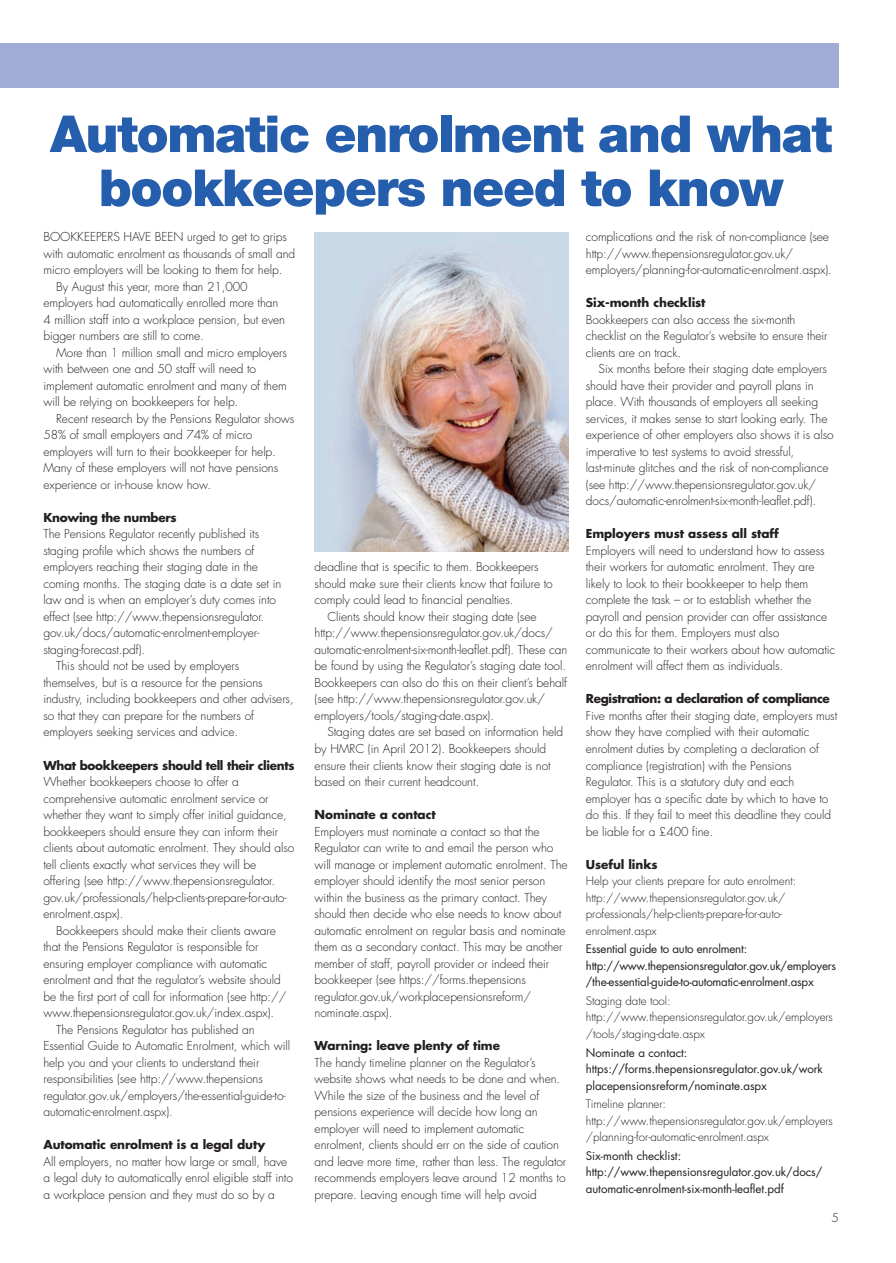
<style>
.page{position:relative;width:896px;height:1263px;background:#fff}
.page>*{position:absolute;margin:0;border:0;box-sizing:border-box;transform-origin:0 0}
.t1{font:900 51px/54px "Helvetica Neue";letter-spacing:-.025em;color:#245eac;text-align:center}
.t2{font:300 12px/16.5px "Futura";letter-spacing:-.005em;color:#231f20}
.t3{font:700 12px "Futura";letter-spacing:-.005em;color:#231f20}
.t4{font:700 12px "Futura";letter-spacing:-.03em;color:#231f20}
.t5{font:300 11.55px/16.5px "Futura";letter-spacing:-.005em;color:#231f20}
.t6{font:11.55px/16.5px "Futura";letter-spacing:-.005em;color:#231f20}
</style>
<div class="page">
<div style="left:0;top:43px;width:839px;height:45px;background:#a0acd6"></div>
<img style="left:314px;top:232px;width:254px;height:319px">
<h1 class="t1" style="left:50px;top:111px;width:783px">Automatic enrolment and what bookkeepers need to know</h1>
<p class="t2" style="left:43px;top:230px;width:245px">BOOKKEEPERS HAVE BEEN urged to get to grips</p>
<p class="t2" style="left:43px;top:246px;width:253px">with automatic enrolment as thousands of small and</p>
<p class="t2" style="left:43px;top:263px;width:240px">micro employers will be looking to them for help.</p>
<p class="t2" style="left:56px;top:279px;width:193px">By August this year, more than 21,000</p>
<p class="t2" style="left:43px;top:296px;width:236px">employers had automatically enrolled more than</p>
<p class="t2" style="left:43px;top:312px;width:243px">4 million staff into a workplace pension, but even</p>
<p class="t2" style="left:43px;top:329px;width:162px">bigger numbers are still to come.</p>
<p class="t2" style="left:56px;top:345px;width:232px">More than 1 million small and micro employers</p>
<p class="t2" style="left:43px;top:362px;width:214px">with between one and 50 staff will need to</p>
<p class="t2" style="left:43px;top:378px;width:245px">implement automatic enrolment and many of them</p>
<p class="t2" style="left:43px;top:395px;width:196px">will be relying on bookkeepers for help.</p>
<p class="t2" style="left:56px;top:411px;width:240px">Recent research by the Pensions Regulator shows</p>
<p class="t2" style="left:43px;top:428px;width:210px">58% of small employers and 74% of micro</p>
<p class="t2" style="left:43px;top:444px;width:234px">employers will turn to their bookkeeper for help.</p>
<p class="t2" style="left:43px;top:461px;width:236px">Many of these employers will not have pensions</p>
<p class="t2" style="left:43px;top:477px;width:169px">experience or in-house know how.</p>
<p class="t4" style="left:43px;top:512px;width:135px">Knowing the numbers</p>
<p class="t2" style="left:43px;top:527px;width:217px">The Pensions Regulator recently published its</p>
<p class="t2" style="left:43px;top:543px;width:212px">staging profile which shows the numbers of</p>
<p class="t2" style="left:43px;top:560px;width:216px">employers reaching their staging date in the</p>
<p class="t2" style="left:43px;top:576px;width:239px">coming months. The staging date is a date set in</p>
<p class="t2" style="left:43px;top:593px;width:234px">law and is when an employer’s duty comes into</p>
<p class="t2" style="left:43px;top:609px;width:222px">effect (see http://www.thepensionsregulator.</p>
<p class="t2" style="left:43px;top:626px;width:217px">gov.uk/docs/automatic-enrolment-employer-</p>
<p class="t2" style="left:43px;top:642px;width:103px">staging-forecast.pdf).</p>
<p class="t2" style="left:56px;top:659px;width:185px">This should not be used by employers</p>
<p class="t2" style="left:43px;top:675px;width:221px">themselves, but is a resource for the pensions</p>
<p class="t2" style="left:43px;top:692px;width:252px">industry, including bookkeepers and other advisers,</p>
<p class="t2" style="left:43px;top:708px;width:212px">so that they can prepare for the numbers of</p>
<p class="t2" style="left:43px;top:725px;width:196px">employers seeking services and advice.</p>
<p class="t4" style="left:43px;top:759px;width:253px">What bookkeepers should tell their clients</p>
<p class="t2" style="left:43px;top:774px;width:197px">Whether bookkeepers choose to offer a</p>
<p class="t2" style="left:43px;top:791px;width:227px">comprehensive automatic enrolment service or</p>
<p class="t2" style="left:43px;top:807px;width:245px">whether they want to simply offer initial guidance,</p>
<p class="t2" style="left:43px;top:824px;width:236px">bookkeepers should ensure they can inform their</p>
<p class="t2" style="left:43px;top:840px;width:252px">clients about automatic enrolment. They should also</p>
<p class="t2" style="left:43px;top:857px;width:214px">tell clients exactly what services they will be</p>
<p class="t2" style="left:43px;top:873px;width:233px">offering (see http://www.thepensionsregulator.</p>
<p class="t2" style="left:43px;top:890px;width:245px">gov.uk/professionals/help-clients-prepare-for-auto-</p>
<p class="t2" style="left:43px;top:906px;width:81px">enrolment.aspx).</p>
<p class="t2" style="left:56px;top:923px;width:221px">Bookkeepers should make their clients aware</p>
<p class="t2" style="left:43px;top:939px;width:216px">that the Pensions Regulator is responsible for</p>
<p class="t2" style="left:43px;top:956px;width:225px">ensuring employer compliance with automatic</p>
<p class="t2" style="left:43px;top:972px;width:239px">enrolment and that the regulator’s website should</p>
<p class="t2" style="left:43px;top:989px;width:244px">be the first port of call for information (see http://</p>
<p class="t2" style="left:43px;top:1005px;width:232px">www.thepensionsregulator.gov.uk/index.aspx).</p>
<p class="t2" style="left:56px;top:1022px;width:200px">The Pensions Regulator has published an</p>
<p class="t2" style="left:43px;top:1038px;width:248px">Essential Guide to Automatic Enrolment, which will</p>
<p class="t2" style="left:43px;top:1055px;width:217px">help you and your clients to understand their</p>
<p class="t2" style="left:43px;top:1071px;width:221px">responsibilities (see http://www.thepensions</p>
<p class="t2" style="left:43px;top:1088px;width:244px">regulator.gov.uk/employers/the-essential-guide-to-</p>
<p class="t2" style="left:43px;top:1104px;width:131px">automatic-enrolment.aspx).</p>
<p class="t3" style="left:43px;top:1139px;width:223px">Automatic enrolment is a legal duty</p>
<p class="t2" style="left:43px;top:1154px;width:251px">All employers, no matter how large or small, have a legal duty to automatically enrol eligible staff into a workplace pension and they must do so by a</p>
<p class="t2" style="left:314px;top:560px;width:239px">deadline that is specific to them. Bookkeepers should make sure their clients know that failure to comply could lead to financial penalties.</p>
<p class="t2" style="left:314px;top:609px;width:254px;text-indent:13px">Clients should know their staging date (see http://www.thepensionsregulator.gov.uk/docs/ automatic-enrolment-six-month-leaflet.pdf). These can be found by using the Regulator’s staging date tool.<br>Bookkeepers can also do this on their client’s behalf (see http://www.thepensionsregulator.gov.uk/ employers/tools/staging-date.aspx).</p>
<p class="t2" style="left:314px;top:725px;width:250px;text-indent:13px">Staging dates are set based on information held by HMRC (in April 2012). Bookkeepers should ensure their clients know their staging date is not based on their current headcount.</p>
<p class="t3" style="left:314px;top:809px;width:123px">Nominate a contact</p>
<p class="t2" style="left:314px;top:824px;width:254px">Employers must nominate a contact so that the Regulator can write to and email the person who will manage or implement automatic enrolment. The employer should identify the most senior person within the business as the primary contact. They should then decide who else needs to know about automatic enrolment on regular basis and nominate them as a secondary contact. This may be another member of staff, payroll provider or indeed their bookkeeper (see https://forms.thepensions regulator.gov.uk/workplacepensionsreform/ nominate.aspx).</p>
<p class="t3" style="left:314px;top:1040px;width:187px">Warning: leave plenty of time</p>
<p class="t2" style="left:314px;top:1055px;width:253px">The handy timeline planner on the Regulator’s website shows what needs to be done and when.<br>While the size of the business and the level of pensions experience will decide how long an employer will need to implement automatic enrolment, clients should err on the side of caution and leave more time, rather than less. The regulator recommends employers leave around 12 months to prepare. Leaving enough time will help avoid</p>
<p class="t2" style="left:585px;top:230px;width:247px">complications and the risk of non-compliance (see http://www.thepensionsregulator.gov.uk/ employers/planning-for-automatic-enrolment.aspx).</p>
<p class="t3" style="left:585px;top:297px;width:121px">Six-month checklist</p>
<p class="t2" style="left:585px;top:312px;width:243px">Bookkeepers can also access the six-month checklist on the Regulator’s website to ensure their clients are on track.</p>
<p class="t2" style="left:585px;top:362px;width:249px;text-indent:13px">Six months before their staging date employers should have their provider and payroll plans in place. With thousands of employers all seeking services, it makes sense to start looking early. The experience of other employers also shows it is also imperative to test systems to avoid stressful, last-minute glitches and the risk of non-compliance (see http://www.thepensionsregulator.gov.uk/ docs/automatic-enrolment-six-month-leaflet.pdf).</p>
<p class="t3" style="left:585px;top:528px;width:194px">Employers must assess all staff</p>
<p class="t2" style="left:585px;top:543px;width:251px">Employers will need to understand how to assess their workers for automatic enrolment. They are likely to look to their bookkeeper to help them complete the task – or to establish whether the payroll and pension provider can offer assistance or do this for them. Employers must also communicate to their workers about how automatic enrolment will affect them as individuals.</p>
<p class="t4" style="left:585px;top:693px;width:245px">Registration: a declaration of compliance</p>
<p class="t2" style="left:585px;top:708px;width:253px">Five months after their staging date, employers must show they have complied with their automatic enrolment duties by completing a declaration of compliance (registration) with the Pensions Regulator. This is a statutory duty and each employer has a specific date by which to have to do this. If they fail to meet this deadline they could be liable for a £400 fine.</p>
<p class="t3" style="left:585px;top:858px;width:73px">Useful links</p>
<p class="t5" style="left:585px;top:873px;width:212px">Help your clients prepare for auto enrolment: http://www.thepensionsregulator.gov.uk/ professionals/help-clients-prepare-for-auto&shy;enrolment.aspx</p>
<p class="t6" style="left:585px;top:941px;width:252px">Essential guide to auto enrolment: http://www.thepensionsregulator.gov.uk/employers /the-essential-guide-to-automatic-enrolment.aspx</p>
<p class="t5" style="left:585px;top:993px;width:248px">Staging date tool: http://www.thepensionsregulator.gov.uk/employers /tools/staging-date.aspx</p>
<p class="t6" style="left:585px;top:1045px;width:239px">Nominate a contact: https://forms.thepensionsregulator.gov.uk/work placepensionsreform/nominate.aspx</p>
<p class="t5" style="left:585px;top:1096px;width:248px">Timeline planner: http://www.thepensionsregulator.gov.uk/employers /planning-for-automatic-enrolment.aspx</p>
<p class="t6" style="left:585px;top:1148px;width:238px">Six-month checklist: http://www.thepensionsregulator.gov.uk/docs/ automatic-enrolment-six-month-leaflet.pdf</p>
<p class="t2" style="left:831px;top:1210px;width:9px">5</p>
</div>
